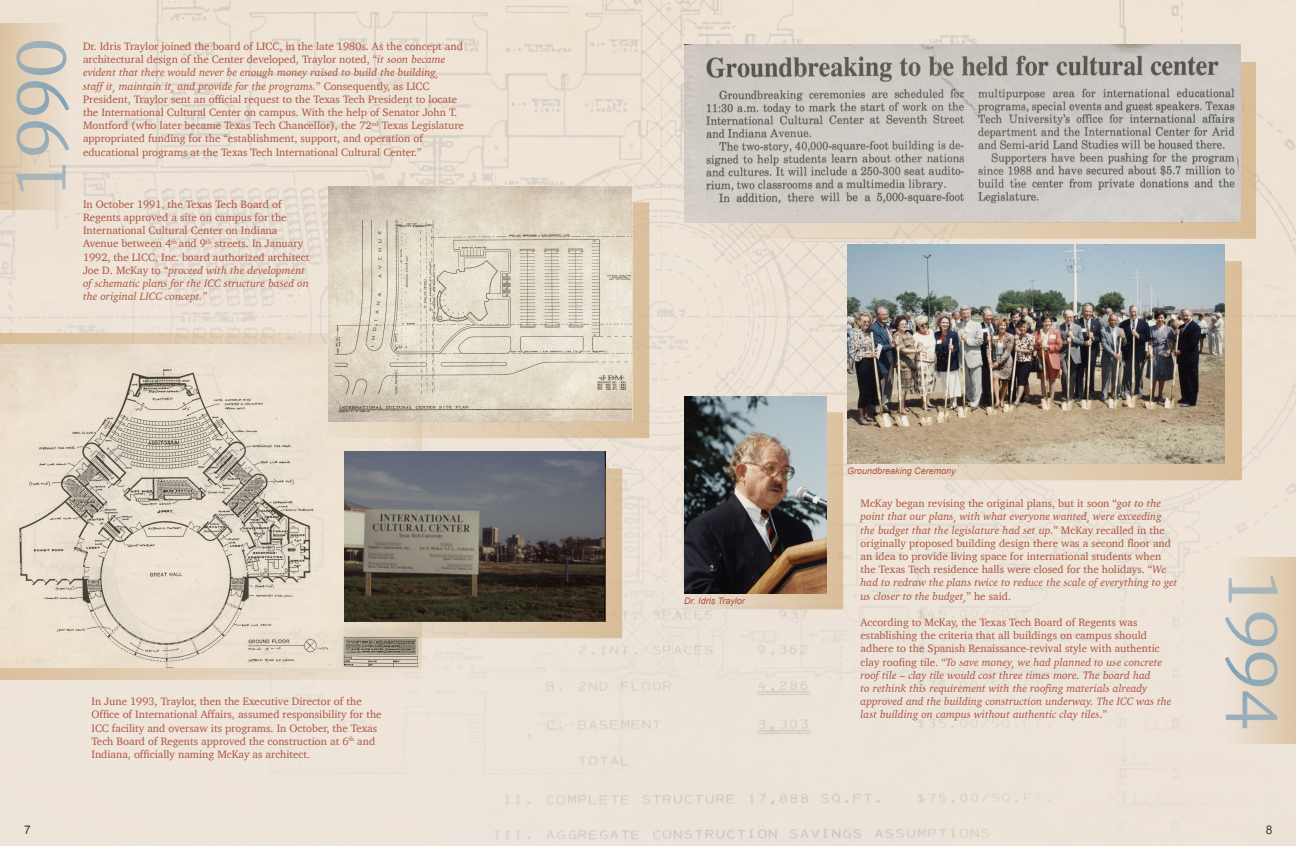
<style>
.page{position:relative;width:1296px;height:846px;background:#fff}
.page>*{position:absolute;margin:0;border:0;box-sizing:border-box;transform-origin:0 0}
.t1{font:72px "Charter";color:#80a1b6}
.t2{font:12px "Arial";color:#000}
.t3{font:11px/13.2px "Charter";color:#ad5440}
.t4{font:italic 11px/13.2px "Charter";color:#ad5440}
.t5{font:italic 9px "Arial";color:#ad5440}
.s1{font-style:italic}
.s2{font-style:normal}
</style>
<div class="page">
<img style="left:0;top:0;width:1296px;height:846px">
<div style="left:438px;top:583px;width:858px;height:263px;background:#ece3d9"></div>
<svg style="left:0;top:333px;width:429px;height:347px"></svg>
<img style="left:0;top:345px;width:421px;height:322px">
<div style="left:0;top:24px;width:68px;height:186px;background:linear-gradient(to right,#dcc3a2,#ece0d2)"></div>
<div style="left:1228px;top:557px;width:68px;height:186px;background:linear-gradient(to right,#ede3d8,#ddc6a6)"></div>
<svg style="left:684px;top:412px;width:159px;height:197px"></svg>
<img style="left:684px;top:396px;width:142px;height:197px">
<img style="left:329px;top:186px;width:303px;height:16px">
<svg style="left:328px;top:202px;width:321px;height:236px"></svg>
<img style="left:344px;top:452px;width:262px;height:16px">
<svg style="left:344px;top:468px;width:278px;height:170px"></svg>
<img style="left:847px;top:245px;width:378px;height:16px">
<img style="left:847px;top:261px;width:395px;height:219px">
<img style="left:684px;top:45px;width:557px;height:17px">
<svg style="left:684px;top:62px;width:572px;height:177px;fill:#cec9c3"></svg>
<h1 class="t1" style="left:-21px;top:198px;width:162px;rotate:-90deg">1990</h1>
<p class="t3" style="left:83px;top:40px;width:382px">Dr. Idris Traylor joined the board of LICC, in the late 1980s. As the concept and architectural design of the Center developed, Traylor noted, “<span class="s1">it soon became evident that there would never be enough money raised to build the building,<br>staff it, maintain it, and provide for the programs.</span>” Consequently, as LICC President, Traylor sent an official request to the Texas Tech President to locate the International Cultural Center on campus. With the help of Senator John T.<br>Montford (who later became Texas Tech Chancellor), the 72<sup>nd</sup> Texas Legislature appropriated funding for the “establishment, support, and operation of educational programs at the Texas Tech International Cultural Center.”</p>
<p class="t3" style="left:83px;top:197px;width:228px">In October 1991, the Texas Tech Board of Regents approved a site on campus for the International Cultural Center on Indiana Avenue between 4<sup>th</sup> and 9<sup>th</sup> streets. In January 1992, the LICC, Inc. board authorized architect Joe D. McKay to “<span class="s1">proceed with the development of schematic plans for the ICC structure based on the original LICC concept.”</span></p>
<p class="t3" style="left:91px;top:695px;width:292px">In June 1993, Traylor, then the Executive Director of the Office of International Affairs, assumed responsibility for the ICC facility and oversaw its programs. In October, the Texas Tech Board of Regents approved the construction at 6<sup>th</sup> and Indiana, officially naming McKay as architect.</p>
<p class="t5" style="left:684px;top:595px;width:62px">Dr. Idris Traylor</p>
<p class="t5" style="left:847px;top:465px;width:110px">Groundbreaking Ceremony</p>
<p class="t3" style="left:861px;top:497px;width:319px">McKay began revising the original plans, but it soon “<span class="s1">got to the point that our plans, with what everyone wanted, were exceeding the budget that the legislature had set up.</span>” McKay recalled in the originally proposed building design there was a second floor and an idea to provide living space for international students when the Texas Tech residence halls were closed for the holidays. “<span class="s1">We had to redraw the plans twice to reduce the scale of everything to get us closer to the budget,</span>” he said.</p>
<p class="t4" style="left:861px;top:616px;width:313px"><span class="s2">According to McKay, the Texas Tech Board of Regents was establishing the criteria that all buildings on campus should adhere to the Spanish Renaissance-revival style with authentic clay roofing tile. “</span>To save money, we had planned to use concrete roof tile – clay tile would cost three times more. The board had<br>to rethink this requirement with the roofing materials already approved and the building construction underway. The ICC was the last building on campus without authentic clay tiles<span class="s2">.”</span></p>
<h1 class="t1" style="left:1315px;top:569px;width:162px;rotate:90deg">1994</h1>
<p class="t2" style="left:24px;top:822px;width:8px">7</p>
<p class="t2" style="left:1266px;top:822px;width:8px">8</p>
</div>
